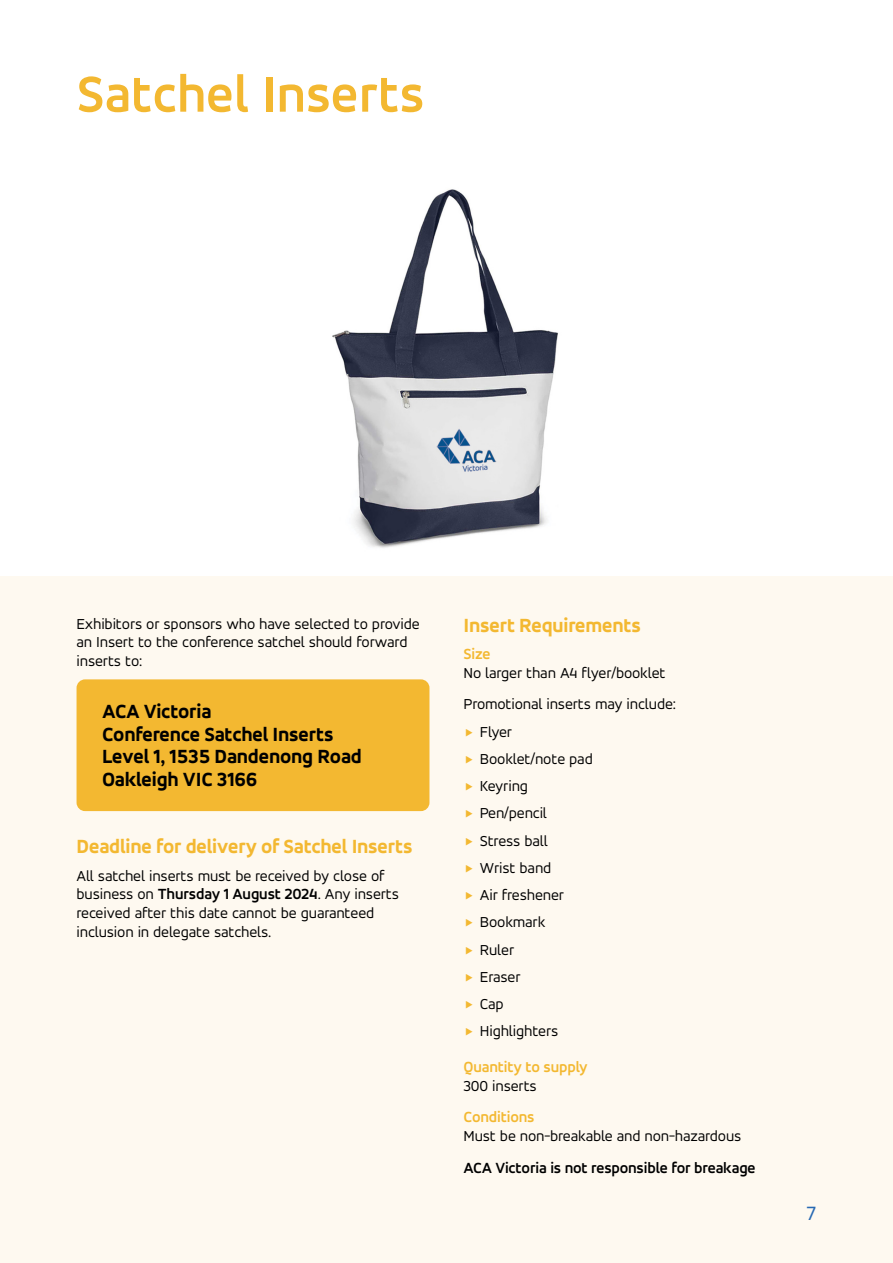
<style>
.page{position:relative;width:893px;height:1263px;background:#fff}
.page>*{position:absolute;margin:0;border:0;box-sizing:border-box;transform-origin:0 0}
.t1{font:700 54px "Accord Alternate";color:#f3b831}
.t2{font:21px "Accord Alternate";color:#2769b3}
.t3{font:800 20.25px/22.5px "Accord Alternate";letter-spacing:-.01em;color:#000}
.t4{font:800 20.25px "Accord Alternate";letter-spacing:-.01em;color:#f3b831}
.t5{font:15.75px/27.3px "Accord Alternate";letter-spacing:-.01em;color:#000}
.t6{font:700 15.75px "Accord Alternate";letter-spacing:-.01em;color:#000}
.t7{font:700 15.75px "Accord Alternate";letter-spacing:-.01em;color:#f3b831}
.s1{font-weight:700}
</style>
<div class="page">
<div style="left:0;top:576px;width:893px;height:687px;background:#fef9f0"></div>
<img style="left:332px;top:189px;width:226px;height:359px">
<div style="left:77px;top:679px;width:352px;height:132px;background:#f3b831;border-radius:9px"></div>
<h1 class="t1" style="left:77px;top:61px;width:349px">Satchel Inserts</h1>
<p class="t5" style="left:77px;top:614px;width:345px;line-height:18.8px">Exhibitors or sponsors who have selected to provide an Insert to the conference satchel should forward inserts to:</p>
<p class="t3" style="left:102px;top:700px;width:261px">ACA Victoria<br>Conference Satchel Inserts<br>Level 1, 1535 Dandenong Road<br>Oakleigh VIC 3166</p>
<p class="t4" style="left:77px;top:834px;width:337px">Deadline for delivery of Satchel Inserts</p>
<p class="t5" style="left:77px;top:866px;width:324px;line-height:18.8px">All satchel inserts must be received by close of business on <span class="s1">Thursday 1 August 2024</span>. Any inserts received after this date cannot be guaranteed inclusion in delegate satchels.</p>
<p class="t4" style="left:463px;top:613px;width:179px">Insert Requirements</p>
<p class="t7" style="left:463px;top:644px;width:29px">Size</p>
<p class="t5" style="left:463px;top:656px;width:214px;line-height:31.5px">No larger than A4 flyer/booklet<br>Promotional inserts may include:</p>
<p class="t5" style="left:480px;top:717px;width:114px">Flyer<br>Booklet/note pad<br>Keyring<br>Pen/pencil<br>Stress ball<br>Wrist band<br>Air freshener<br>Bookmark<br>Ruler<br>Eraser<br>Cap<br>Highlighters</p>
<p class="t7" style="left:463px;top:1057px;width:126px">Quantity to supply</p>
<p class="t5" style="left:463px;top:1072px;width:75px">300 inserts</p>
<p class="t7" style="left:463px;top:1108px;width:73px">Conditions</p>
<p class="t5" style="left:463px;top:1122px;width:279px">Must be non-breakable and non-hazardous</p>
<p class="t6" style="left:463px;top:1158px;width:294px">ACA Victoria is not responsible for breakage</p>
<h2 class="t2" style="left:806px;top:1201px;width:11px">7</h2>
</div>
